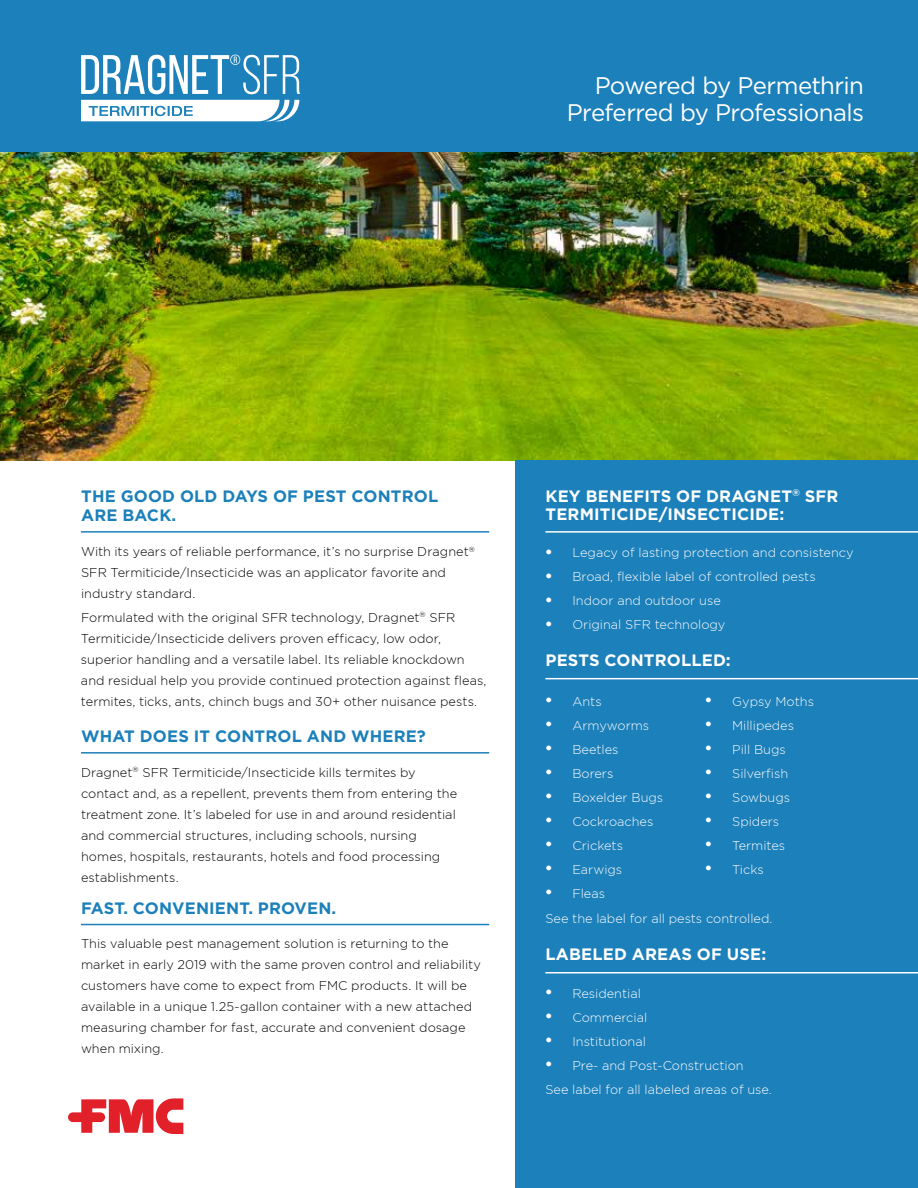
<style>
.page{position:relative;width:918px;height:1188px;background:#fff}
.page>*{position:absolute;margin:0;border:0;box-sizing:border-box;transform-origin:0 0}
.t1{font:24px/27px "Gotham Pro";letter-spacing:-.03em;color:#fff;text-align:right}
.t2{font:700 16.5px/19.8px "Gotham Pro";letter-spacing:.01em;color:#1c80ba}
.t3{font:700 16.5px/18px "Gotham Pro";letter-spacing:.01em;color:#fff}
.t4{font:300 12.75px/21px "Gotham Pro";letter-spacing:.005em;color:#000}
.t5{font:300 12.75px/24px "Gotham Pro";color:#fff}
.s1{font-family:"Myriad Pro";font-size:27px}
</style>
<div class="page">
<img style="left:0;top:151px;width:918px;height:309px">
<div style="left:515px;top:460px;width:403px;height:728px;background:#1c80ba"></div>
<div style="left:0;top:0;width:918px;height:151px;background:#1c80ba"></div>
<svg style="left:68px;top:1098px;width:115px;height:36px"></svg>
<svg style="left:81px;top:55px;width:219px;height:39px"></svg>
<svg style="left:81px;top:100px;width:218px;height:21px;background:#d9eaf3"></svg>
<hr style="left:81px;top:531px;width:408px;height:2px;background:#1c80ba">
<hr style="left:81px;top:752px;width:408px;height:2px;background:#1c80ba">
<hr style="left:81px;top:924px;width:408px;height:1px;background:#1c80ba">
<hr style="left:545px;top:531px;width:373px;height:2px;background:#fff">
<hr style="left:545px;top:972px;width:373px;height:2px;background:#fff">
<hr style="left:545px;top:678px;width:373px;height:1px;background:#fff">
<h1 class="t1" style="left:567px;top:72px;width:299px">Powered by Permethrin<br>Preferred by Professionals</h1>
<p class="t2" style="left:81px;top:486px;width:359px">THE GOOD OLD DAYS OF PEST CONTROL<br>ARE BACK.</p>
<p class="t4" style="left:81px;top:541px;width:396px">With its years of reliable performance, it’s no surprise Dragnet<sup>®<br></sup>SFR Termiticide/Insecticide was an applicator favorite and industry standard.</p>
<p class="t4" style="left:81px;top:606px;width:407px">Formulated with the original SFR technology, Dragnet<sup>®</sup> SFR Termiticide/Insecticide delivers proven efficacy, low odor, superior handling and a versatile label. Its reliable knockdown and residual help you provide continued protection against fleas, termites, ticks, ants, chinch bugs and 30+ other nuisance pests.</p>
<p class="t2" style="left:81px;top:726px;width:346px">WHAT DOES IT CONTROL AND WHERE?</p>
<p class="t4" style="left:81px;top:761px;width:378px">Dragnet<sup>®</sup> SFR Termiticide/Insecticide kills termites by contact and, as a repellent, prevents them from entering the treatment zone. It’s labeled for use in and around residential and commercial structures, including schools, nursing homes, hospitals, restaurants, hotels and food processing establishments.</p>
<p class="t2" style="left:81px;top:898px;width:257px">FAST. CONVENIENT. PROVEN.</p>
<p class="t4" style="left:81px;top:933px;width:401px">This valuable pest management solution is returning to the market in early 2019 with the same proven control and reliability customers have come to expect from FMC products. It will be available in a unique 1.25-gallon container with a new attached measuring chamber for fast, accurate and convenient dosage when mixing.</p>
<p class="t3" style="left:546px;top:486px;width:295px">KEY BENEFITS OF DRAGNET<sup>®</sup> SFR<br>TERMITICIDE/INSECTICIDE:</p>
<p class="t5" style="left:545px;top:540px;width:310px"><span class="s1">•</span> Legacy of lasting protection and consistency</p>
<p class="t5" style="left:545px;top:564px;width:272px"><span class="s1">•</span> Broad, flexible label of controlled pests</p>
<p class="t5" style="left:545px;top:588px;width:177px"><span class="s1">•</span> Indoor and outdoor use</p>
<p class="t5" style="left:545px;top:612px;width:182px"><span class="s1">•</span> Original SFR technology</p>
<p class="t3" style="left:546px;top:651px;width:187px">PESTS CONTROLLED:</p>
<p class="t5" style="left:545px;top:689px;width:58px"><span class="s1">•</span> Ants</p>
<p class="t5" style="left:545px;top:713px;width:105px"><span class="s1">•</span> Armyworms</p>
<p class="t5" style="left:545px;top:737px;width:75px"><span class="s1">•</span> Beetles</p>
<p class="t5" style="left:545px;top:761px;width:70px"><span class="s1">•</span> Borers</p>
<p class="t5" style="left:545px;top:785px;width:119px"><span class="s1">•</span> Boxelder Bugs</p>
<p class="t5" style="left:545px;top:809px;width:109px"><span class="s1">•</span> Cockroaches</p>
<p class="t5" style="left:545px;top:833px;width:79px"><span class="s1">•</span> Crickets</p>
<p class="t5" style="left:545px;top:857px;width:78px"><span class="s1">•</span> Earwigs</p>
<p class="t5" style="left:545px;top:881px;width:61px"><span class="s1">•</span> Fleas</p>
<p class="t5" style="left:705px;top:689px;width:110px"><span class="s1">•</span> Gypsy Moths</p>
<p class="t5" style="left:705px;top:713px;width:90px"><span class="s1">•</span> Millipedes</p>
<p class="t5" style="left:705px;top:737px;width:82px"><span class="s1">•</span> Pill Bugs</p>
<p class="t5" style="left:705px;top:761px;width:85px"><span class="s1">•</span> Silverfish</p>
<p class="t5" style="left:705px;top:785px;width:86px"><span class="s1">•</span> Sowbugs</p>
<p class="t5" style="left:705px;top:809px;width:76px"><span class="s1">•</span> Spiders</p>
<p class="t5" style="left:705px;top:833px;width:82px"><span class="s1">•</span> Termites</p>
<p class="t5" style="left:705px;top:857px;width:60px"><span class="s1">•</span> Ticks</p>
<p class="t5" style="left:545px;top:906px;width:228px">See the label for all pests controlled.</p>
<p class="t3" style="left:546px;top:945px;width:222px">LABELED AREAS OF USE:</p>
<p class="t5" style="left:545px;top:981px;width:97px"><span class="s1">•</span> Residential</p>
<p class="t5" style="left:545px;top:1005px;width:103px"><span class="s1">•</span> Commercial</p>
<p class="t5" style="left:545px;top:1029px;width:102px"><span class="s1">•</span> Institutional</p>
<p class="t5" style="left:545px;top:1053px;width:228px"><span class="s1">•</span> Pre- and Post-Construction<br>See label for all labeled areas of use.</p>
</div>
